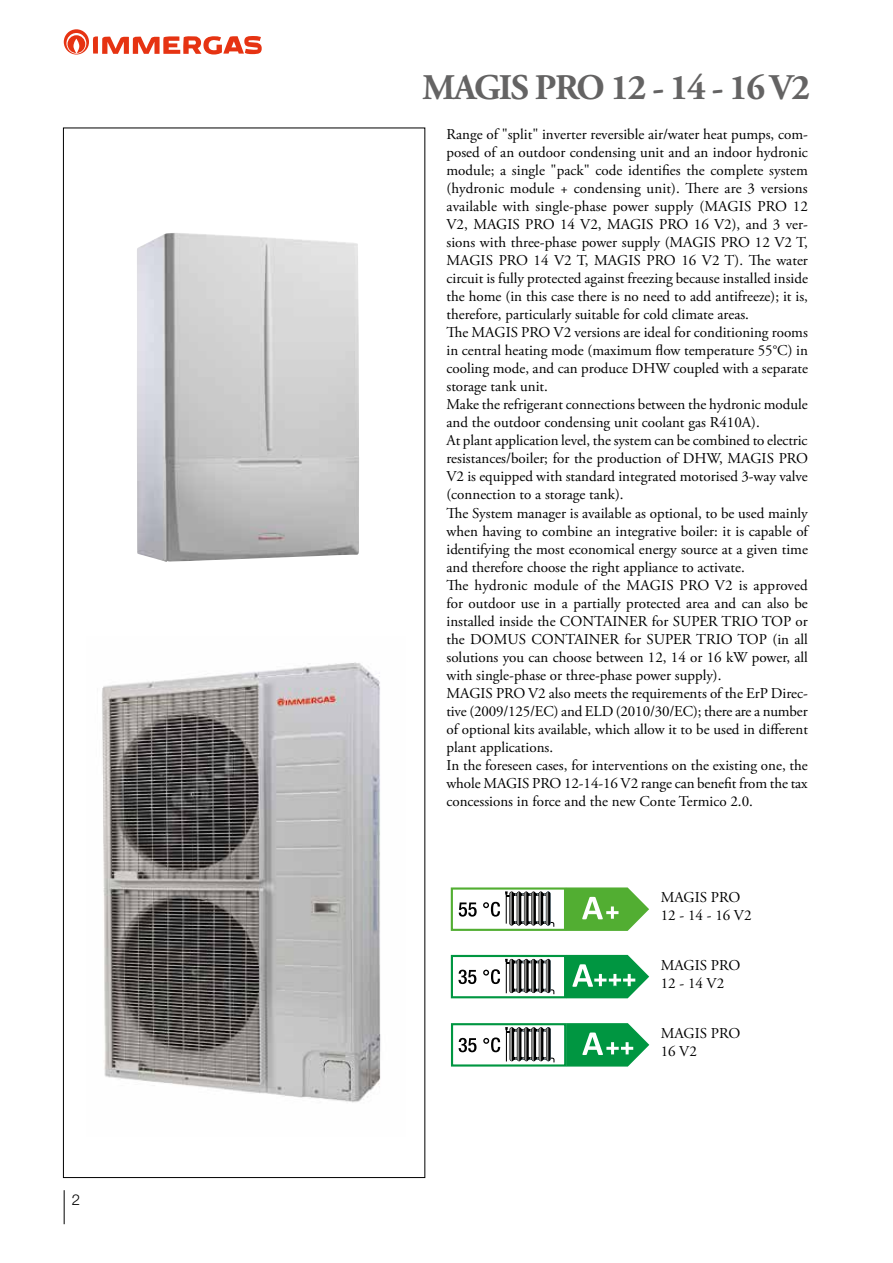
<style>
.page{position:relative;width:893px;height:1263px;background:#fff}
.page>*{position:absolute;margin:0;border:0;box-sizing:border-box;transform-origin:0 0}
.t1{font:700 36px "Adobe Garamond Pro";letter-spacing:-.04em;color:#646363}
.t2{font:15px/18px "Adobe Garamond Pro";color:#000}
.t3{font:300 15px "Helvetica Neue LT Std";color:#000}
</style>
<div class="page">
<svg style="left:64px;top:29px;width:198px;height:26px"></svg>
<hr style="left:64px;top:1190px;width:1px;height:34px;background:#000">
<img style="left:137px;top:233px;width:222px;height:329px">
<img style="left:102px;top:662px;width:279px;height:441px">
<div style="left:451px;top:1023px;width:115px;height:43px;border:2px solid #009641"></div>
<svg style="left:566px;top:1023px;width:83px;height:43px"></svg>
<svg style="left:483px;top:1027px;width:72px;height:36px"></svg>
<svg style="left:459px;top:1038px;width:17px;height:14px"></svg>
<div style="left:451px;top:955px;width:115px;height:43px;border:2px solid #009641"></div>
<svg style="left:458px;top:970px;width:18px;height:14px"></svg>
<svg style="left:566px;top:955px;width:83px;height:43px"></svg>
<svg style="left:483px;top:959px;width:72px;height:36px"></svg>
<div style="left:451px;top:887px;width:115px;height:44px;border:2px solid #52ae32"></div>
<svg style="left:566px;top:887px;width:83px;height:44px"></svg>
<svg style="left:459px;top:891px;width:96px;height:36px"></svg>
<p class="t3" style="left:72px;top:1190px;width:10px">2</p>
<h1 class="t1" style="left:423px;top:67px;width:389px">MAGIS PRO 12 - 14 - 16 V2</h1>
<p class="t2" style="left:446px;top:126px;width:363px">Range of "split" inverter reversible air/water heat pumps, com&shy;posed of an outdoor condensing unit and an indoor hydronic module; a single "pack" code identifies the complete system (hydronic module + condensing unit). There are 3 versions available with single-phase power supply (MAGIS PRO 12<br>V2, MAGIS PRO 14 V2, MAGIS PRO 16 V2), and 3 ver&shy;sions with three-phase power supply (MAGIS PRO 12 V2 T, MAGIS PRO 14 V2 T, MAGIS PRO 16 V2 T). The water circuit is fully protected against freezing because installed inside the home (in this case there is no need to add antifreeze); it is, therefore, particularly suitable for cold climate areas.<br>The MAGIS PRO V2 versions are ideal for conditioning rooms in central heating mode (maximum flow temperature 55°C) in cooling mode, and can produce DHW coupled with a separate storage tank unit.<br>Make the refrigerant connections between the hydronic module and the outdoor condensing unit coolant gas R410A).<br>At plant application level, the system can be combined to electric resistances/boiler; for the production of DHW, MAGIS PRO V2 is equipped with standard integrated motorised 3-way valve (connection to a storage tank).<br>The System manager is available as optional, to be used mainly when having to combine an integrative boiler: it is capable of identifying the most economical energy source at a given time and therefore choose the right appliance to activate.<br>The hydronic module of the MAGIS PRO V2 is approved for outdoor use in a partially protected area and can also be installed inside the CONTAINER for SUPER TRIO TOP or the DOMUS CONTAINER for SUPER TRIO TOP (in all solutions you can choose between 12, 14 or 16 kW power, all with single-phase or three-phase power supply).<br>MAGIS PRO V2 also meets the requirements of the ErP Direc&shy;tive (2009/125/EC) and ELD (2010/30/EC); there are a number of optional kits available, which allow it to be used in different plant applications.<br>In the foreseen cases, for interventions on the existing one, the whole MAGIS PRO 12-14-16 V2 range can benefit from the tax concessions in force and the new Conte Termico 2.0.</p>
<p class="t2" style="left:661px;top:889px;width:92px">MAGIS PRO<br>12 - 14 - 16 V2</p>
<p class="t2" style="left:661px;top:957px;width:81px">MAGIS PRO<br>12 - 14 V2</p>
<p class="t2" style="left:661px;top:1025px;width:81px">MAGIS PRO<br>16 V2</p>
</div>
